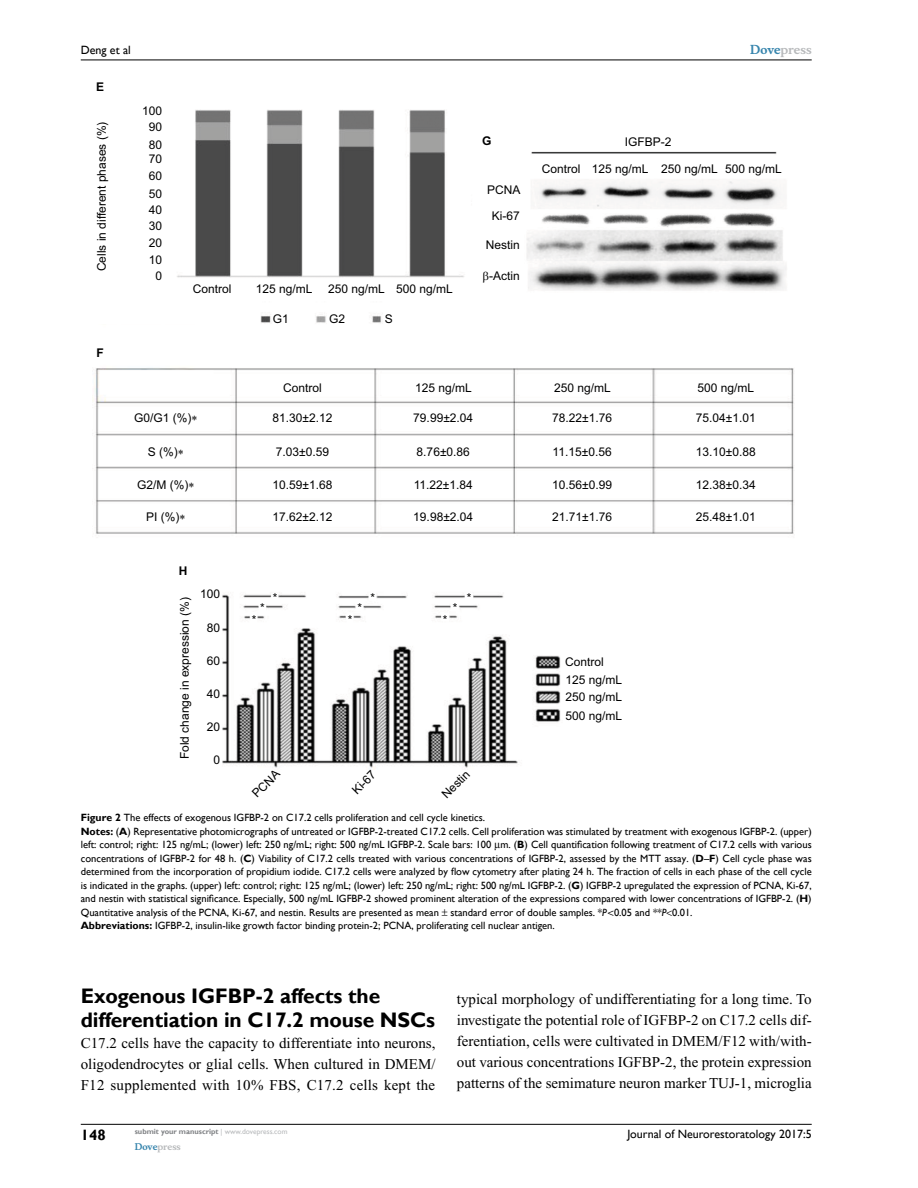
<style>
.page{position:relative;width:918px;height:1188px;background:#fff}
.page>*{position:absolute;margin:0;border:0;box-sizing:border-box;transform-origin:0 0}
.t1{font:700 21px/24px "Gill Sans";letter-spacing:-.005em;color:#000}
.t2{font:15px/21px "Times New Roman";color:#000;text-align:justify}
.t3{font:700 15px "Gill Sans";color:#000}
.t4{font:12px/17.9px "Arial";color:#000;text-align:justify}
.t5{font:12px "Gill Sans";color:#000}
.t6{font:700 12px "Musee";color:#b8babc}
.t7{font:700 12px "Arial";color:#000}
.t8{font:10.5px/13.5px "Gill Sans";color:#000}
.t9{font:700 9px "Musee";color:#b8babc}
.t10{font:700 7.5px "Gill Sans";color:#808285}
.s1{color:#3785ad}
.s2{font-weight:700}
.s3{font-style:italic}
.s4{font-weight:400;color:#b8babc}
</style>
<div class="page">
<hr style="left:81px;top:1124px;width:731px;height:1px;background:#000">
<hr style="left:81px;top:60px;width:731px;height:1px;background:#000">
<img style="left:94px;top:109px;width:700px;height:660px">
<svg style="left:483px;top:272px;width:6px;height:11px"></svg>
<p class="t5" style="left:81px;top:43px;width:52px">Deng et al</p>
<p class="t7" style="left:96px;top:78px;width:10px">E</p>
<p class="t4" style="left:93px;top:271px;width:151px;rotate:-90deg">Cells in different phases (%)</p>
<p class="t4" style="left:142px;top:102px;width:22px">100</p>
<p class="t4" style="left:149px;top:118px;width:15px">90</p>
<p class="t4" style="left:149px;top:136px;width:15px">80</p>
<p class="t4" style="left:149px;top:150px;width:15px">70</p>
<p class="t4" style="left:149px;top:167px;width:15px">60</p>
<p class="t4" style="left:149px;top:185px;width:15px">50</p>
<p class="t4" style="left:149px;top:201px;width:15px">40</p>
<p class="t4" style="left:149px;top:217px;width:15px">30</p>
<p class="t4" style="left:149px;top:234px;width:15px">20</p>
<p class="t4" style="left:149px;top:251px;width:15px">10</p>
<p class="t4" style="left:156px;top:267px;width:8px">0</p>
<p class="t7" style="left:97px;top:344px;width:9px">F</p>
<p class="t6" style="left:750px;top:43px;width:63px"><span class="s1">Dove</span>press</p>
<p class="t4" style="left:193px;top:280px;width:40px">Control</p>
<p class="t4" style="left:256px;top:280px;width:58px">125 ng/mL</p>
<p class="t4" style="left:273px;top:310px;width:18px">G1</p>
<p class="t4" style="left:329px;top:310px;width:18px">G2</p>
<p class="t4" style="left:385px;top:310px;width:10px">S</p>
<p class="t4" style="left:328px;top:280px;width:126px">250 ng/mL 500 ng/mL</p>
<p class="t7" style="left:482px;top:132px;width:11px">G</p>
<p class="t4" style="left:487px;top:181px;width:35px">PCNA</p>
<p class="t4" style="left:492px;top:207px;width:30px">Ki-67</p>
<p class="t4" style="left:486px;top:236px;width:36px">Nestin</p>
<p class="t4" style="left:489px;top:267px;width:32px">-Actin</p>
<p class="t4" style="left:542px;top:160px;width:40px">Control</p>
<p class="t4" style="left:625px;top:133px;width:48px">IGFBP-2</p>
<p class="t4" style="left:592px;top:160px;width:128px">125 ng/mL 250 ng/mL</p>
<p class="t4" style="left:725px;top:160px;width:58px">500 ng/mL</p>
<p class="t4" style="left:134px;top:409px;width:65px">G0/G1 (%)∗</p>
<p class="t4" style="left:148px;top:443px;width:37px">S (%)∗</p>
<p class="t4" style="left:137px;top:476px;width:59px">G2/M (%)∗</p>
<p class="t4" style="left:146px;top:508px;width:41px">PI (%)∗</p>
<p class="t7" style="left:179px;top:563px;width:10px">H</p>
<p class="t4" style="left:176px;top:759px;width:164px;rotate:-90deg">Fold change in expression (%)</p>
<p class="t4" style="left:200px;top:585px;width:22px">100</p>
<p class="t4" style="left:207px;top:619px;width:15px">80</p>
<p class="t4" style="left:207px;top:652px;width:15px">60</p>
<p class="t4" style="left:207px;top:685px;width:15px">40</p>
<p class="t4" style="left:207px;top:718px;width:15px">20</p>
<p class="t4" style="left:214px;top:751px;width:8px">0</p>
<p class="t4" style="left:283px;top:379px;width:40px">Control</p>
<p class="t4" style="left:273px;top:409px;width:61px">81.30±2.12</p>
<p class="t4" style="left:276px;top:443px;width:55px">7.03±0.59</p>
<p class="t4" style="left:273px;top:476px;width:61px">10.59±1.68</p>
<p class="t4" style="left:273px;top:508px;width:61px">17.62±2.12</p>
<p class="t4" style="left:260px;top:599px;width:6px">*</p>
<p class="t4" style="left:252px;top:611px;width:6px">*</p>
<p class="t4" style="left:273px;top:589px;width:6px">*</p>
<p class="t4" style="left:358px;top:599px;width:6px">*</p>
<p class="t4" style="left:348px;top:611px;width:6px">*</p>
<p class="t4" style="left:371px;top:589px;width:6px">*</p>
<p class="t4" style="left:415px;top:379px;width:58px">125 ng/mL</p>
<p class="t4" style="left:554px;top:379px;width:58px">250 ng/mL</p>
<p class="t4" style="left:698px;top:379px;width:58px">500 ng/mL</p>
<p class="t4" style="left:413px;top:409px;width:61px">79.99±2.04</p>
<p class="t4" style="left:417px;top:443px;width:55px">8.76±0.86</p>
<p class="t4" style="left:414px;top:476px;width:61px">11.22±1.84</p>
<p class="t4" style="left:413px;top:508px;width:61px">19.98±2.04</p>
<p class="t4" style="left:453px;top:599px;width:6px">*</p>
<p class="t4" style="left:443px;top:611px;width:6px">*</p>
<p class="t4" style="left:467px;top:589px;width:6px">*</p>
<p class="t4" style="left:552px;top:409px;width:61px">78.22±1.76</p>
<p class="t4" style="left:553px;top:443px;width:61px">11.15±0.56</p>
<p class="t4" style="left:552px;top:476px;width:61px">10.56±0.99</p>
<p class="t4" style="left:552px;top:508px;width:61px">21.71±1.76</p>
<p class="t4" style="left:565px;top:653px;width:40px">Control</p>
<p class="t4" style="left:565px;top:671px;width:58px">125 ng/mL 250 ng/mL 500 ng/mL</p>
<p class="t4" style="left:696px;top:409px;width:61px">75.04±1.01</p>
<p class="t4" style="left:696px;top:443px;width:61px">13.10±0.88</p>
<p class="t4" style="left:696px;top:476px;width:61px">12.38±0.34</p>
<p class="t4" style="left:696px;top:508px;width:61px">25.48±1.01</p>
<p class="t4" style="left:248px;top:789px;width:35px;rotate:-45deg">PCNA</p>
<p class="t4" style="left:348px;top:786px;width:30px;rotate:-45deg">Ki-67</p>
<p class="t4" style="left:438px;top:790px;width:36px;rotate:-45deg">Nestin</p>
<p class="t8" style="left:81px;top:811px;width:732px"><span class="s2">Figure 2</span> The effects of exogenous IGFBP-2 on C17.2 cells proliferation and cell cycle kinetics.<br><span class="s2">Notes:</span> (<span class="s2">A</span>) Representative photomicrographs of untreated or IGFBP-2-treated C17.2 cells. Cell proliferation was stimulated by treatment with exogenous IGFBP-2. (upper) left: control; right: 125 ng/mL; (lower) left: 250 ng/mL; right: 500 ng/mL IGFBP-2. Scale bars: 100 m. (<span class="s2">B</span>) Cell quantification following treatment of C17.2 cells with various concentrations of IGFBP-2 for 48 h. (<span class="s2">C</span>) Viability of C17.2 cells treated with various concentrations of IGFBP-2, assessed by the MTT assay. (<span class="s2">D</span>–<span class="s2">F</span>) Cell cycle phase was determined from the incorporation of propidium iodide. C17.2 cells were analyzed by flow cytometry after plating 24 h. The fraction of cells in each phase of the cell cycle is indicated in the graphs. (upper) left: control; right: 125 ng/mL; (lower) left: 250 ng/mL; right: 500 ng/mL IGFBP-2. (<span class="s2">G</span>) IGFBP-2 upregulated the expression of PCNA, Ki-67, and nestin with statistical significance. Especially, 500 ng/mL IGFBP-2 showed prominent alteration of the expressions compared with lower concentrations of IGFBP-2. (<span class="s2">H</span>)<br>Quantitative analysis of the PCNA, Ki-67, and nestin. Results are presented as mean standard error of double samples. *<span class="s3">P</span> 0.05 and **<span class="s3">P</span> 0.01.<br><span class="s2">Abbreviations:</span> IGFBP-2, insulin-like growth factor binding protein-2; PCNA, proliferating cell nuclear antigen.</p>
<h1 class="t1" style="left:81px;top:985px;width:356px">Exogenous IGFBP-2 affects the differentiation in C17.2 mouse NSCs</h1>
<h2 class="t2" style="left:81px;top:1033px;width:356px">C17.2 cells have the capacity to differentiate into neurons, oligodendrocytes or glial cells. When cultured in DMEM/ F12 supplemented with 10% FBS, C17.2 cells kept the</h2>
<p class="t2" style="left:457px;top:989px;width:356px">typical morphology of undifferentiating for a long time. To investigate the potential role of IGFBP-2 on C17.2 cells dif&shy;ferentiation, cells were cultivated in DMEM/F12 with/with&shy;out various concentrations IGFBP-2, the protein expression patterns of the semimature neuron marker TUJ-1, microglia</p>
<h2 class="t3" style="left:81px;top:1126px;width:26px">148</h2>
<p class="t10" style="left:135px;top:1127px;width:154px">submit your manuscript <span class="s4">| www.dovepress.com</span></p>
<p class="t9" style="left:135px;top:1141px;width:48px"><span class="s1">Dove</span>press</p>
<p class="t5" style="left:628px;top:1127px;width:186px">Journal of Neurorestoratology 2017:5</p>
</div>
